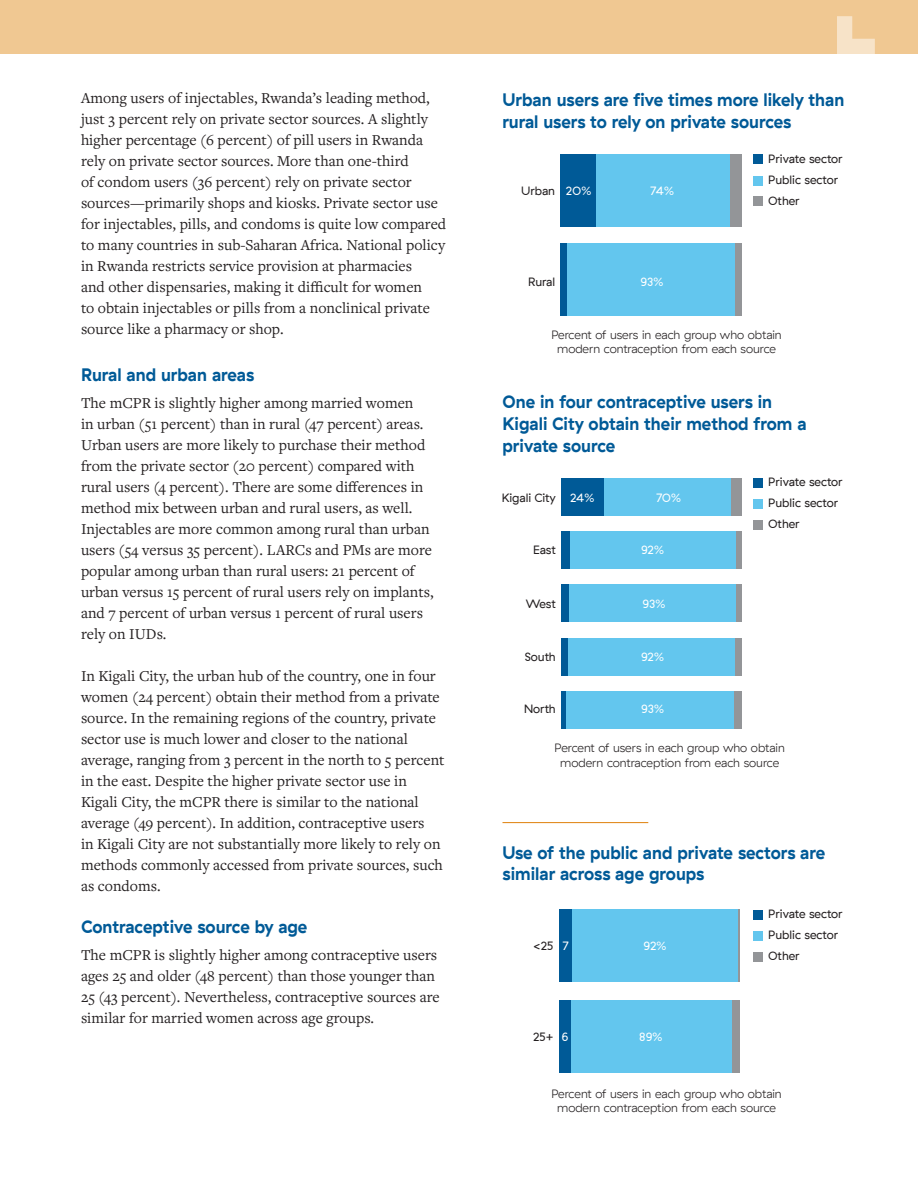
<style>
.page{position:relative;width:918px;height:1188px;background:#fff}
.page>*{position:absolute;margin:0;border:0;box-sizing:border-box;transform-origin:0 0}
.t1{font:700 18px/21.6px "GT Haptik";color:#005a97;scale:.95 1}
.t2{font:15.75px/21px "Freight Text Pro";color:#231f20}
.t3{font:300 12px "GT Haptik";color:#231f20}
.t4{font:12px "GT Haptik";color:#231f20}
.t5{font:12px "GT Haptik";letter-spacing:-.03em;color:#fff}
</style>
<div class="page">
<div style="left:0;top:0;width:918px;height:54px;background:#f0c892"></div>
<svg style="left:837px;top:16px;width:38px;height:38px"></svg>
<div style="left:561px;top:154px;width:36px;height:73px;background:#005a97"></div>
<div style="left:561px;top:243px;width:6px;height:73px;background:#005a97"></div>
<div style="left:597px;top:154px;width:133px;height:73px;background:#63c6ee"></div>
<div style="left:567px;top:243px;width:168px;height:73px;background:#63c6ee"></div>
<div style="left:730px;top:154px;width:11px;height:73px;background:#939598"></div>
<div style="left:735px;top:243px;width:6px;height:73px;background:#939598"></div>
<hr style="left:502px;top:822px;width:146px;height:1px;background:#e28e25">
<div style="left:754px;top:155px;width:9px;height:9px;background:#005a97"></div>
<div style="left:754px;top:176px;width:9px;height:9px;background:#63c6ee"></div>
<div style="left:754px;top:197px;width:9px;height:9px;background:#939598"></div>
<div style="left:559px;top:909px;width:13px;height:73px;background:#005a97"></div>
<div style="left:559px;top:1000px;width:12px;height:73px;background:#005a97"></div>
<div style="left:572px;top:909px;width:166px;height:73px;background:#63c6ee"></div>
<div style="left:571px;top:1000px;width:161px;height:73px;background:#63c6ee"></div>
<hr style="left:738px;top:909px;width:2px;height:73px;background:#939598">
<div style="left:732px;top:1000px;width:8px;height:73px;background:#939598"></div>
<div style="left:561px;top:691px;width:5px;height:38px;background:#005a97"></div>
<div style="left:561px;top:638px;width:7px;height:37px;background:#005a97"></div>
<div style="left:561px;top:584px;width:8px;height:38px;background:#005a97"></div>
<div style="left:562px;top:531px;width:9px;height:38px;background:#005a97"></div>
<div style="left:562px;top:478px;width:43px;height:38px;background:#005a97"></div>
<div style="left:566px;top:691px;width:168px;height:38px;background:#63c6ee"></div>
<div style="left:568px;top:638px;width:167px;height:37px;background:#63c6ee"></div>
<div style="left:569px;top:584px;width:167px;height:38px;background:#63c6ee"></div>
<div style="left:571px;top:531px;width:165px;height:38px;background:#63c6ee"></div>
<div style="left:605px;top:478px;width:126px;height:38px;background:#63c6ee"></div>
<div style="left:734px;top:691px;width:8px;height:38px;background:#939598"></div>
<div style="left:735px;top:638px;width:7px;height:37px;background:#939598"></div>
<div style="left:736px;top:584px;width:6px;height:38px;background:#939598"></div>
<div style="left:736px;top:531px;width:6px;height:38px;background:#939598"></div>
<div style="left:731px;top:478px;width:11px;height:38px;background:#939598"></div>
<div style="left:754px;top:478px;width:9px;height:10px;background:#005a97"></div>
<div style="left:754px;top:499px;width:9px;height:10px;background:#63c6ee"></div>
<div style="left:754px;top:520px;width:9px;height:10px;background:#939598"></div>
<div style="left:754px;top:910px;width:9px;height:9px;background:#005a97"></div>
<div style="left:754px;top:931px;width:9px;height:9px;background:#63c6ee"></div>
<div style="left:754px;top:952px;width:9px;height:9px;background:#939598"></div>
<p class="t2" style="left:81px;top:87px;width:367px">Among users of injectables, Rwanda’s leading method, just 3 percent rely on private sector sources. A slightly higher percentage (6 percent) of pill users in Rwanda rely on private sector sources. More than one-third<br>of condom users (36 percent) rely on private sector sources—primarily shops and kiosks. Private sector use for injectables, pills, and condoms is quite low compared to many countries in sub-Saharan Africa. National policy in Rwanda restricts service provision at pharmacies<br>and other dispensaries, making it difficult for women<br>to obtain injectables or pills from a nonclinical private source like a pharmacy or shop.</p>
<p class="t1" style="left:81px;top:364px;width:184px">Rural and urban areas</p>
<p class="t2" style="left:81px;top:392px;width:354px">The mCPR is slightly higher among married women<br>in urban (51 percent) than in rural (47 percent) areas.<br>Urban users are more likely to purchase their method from the private sector (20 percent) compared with rural users (4 percent). There are some differences in method mix between urban and rural users, as well.<br>Injectables are more common among rural than urban users (54 versus 35 percent). LARCs and PMs are more popular among urban than rural users: 21 percent of urban versus 15 percent of rural users rely on implants, and 7 percent of urban versus 1 percent of rural users rely on IUDs.</p>
<p class="t2" style="left:81px;top:665px;width:365px">In Kigali City, the urban hub of the country, one in four women (24 percent) obtain their method from a private source. In the remaining regions of the country, private sector use is much lower and closer to the national average, ranging from 3 percent in the north to 5 percent in the east. Despite the higher private sector use in Kigali City, the mCPR there is similar to the national average (49 percent). In addition, contraceptive users<br>in Kigali City are not substantially more likely to rely on methods commonly accessed from private sources, such as condoms.</p>
<p class="t1" style="left:81px;top:916px;width:240px">Contraceptive source by age</p>
<p class="t2" style="left:81px;top:944px;width:360px">The mCPR is slightly higher among contraceptive users ages 25 and older (48 percent) than those younger than 25 (43 percent). Nevertheless, contraceptive sources are similar for married women across age groups.</p>
<p class="t1" style="left:502px;top:89px;width:361px">Urban users are five times more likely than rural users to rely on private sources</p>
<p class="t4" style="left:521px;top:184px;width:35px">Urban</p>
<p class="t5" style="left:566px;top:184px;width:27px">20%</p>
<p class="t4" style="left:528px;top:275px;width:29px">Rural</p>
<p class="t5" style="left:650px;top:184px;width:25px">74%</p>
<p class="t5" style="left:640px;top:275px;width:24px">93%</p>
<p class="t4" style="left:768px;top:152px;width:76px">Private sector</p>
<p class="t4" style="left:768px;top:173px;width:71px">Public sector</p>
<p class="t4" style="left:768px;top:194px;width:33px">Other</p>
<p class="t3" style="left:552px;top:327px;width:232px">Percent of users in each group who obtain</p>
<p class="t3" style="left:557px;top:342px;width:220px">modern contraception from each source</p>
<p class="t1" style="left:502px;top:392px;width:285px">One in four contraceptive users in</p>
<p class="t1" style="left:502px;top:413px;width:322px">Kigali City obtain their method from a private source</p>
<p class="t4" style="left:502px;top:491px;width:55px">Kigali City</p>
<p class="t5" style="left:570px;top:491px;width:26px">24%</p>
<p class="t4" style="left:533px;top:543px;width:24px">East</p>
<p class="t5" style="left:656px;top:491px;width:27px">70%</p>
<p class="t5" style="left:641px;top:543px;width:24px">92%</p>
<p class="t4" style="left:526px;top:597px;width:31px">West</p>
<p class="t5" style="left:643px;top:597px;width:24px">93%</p>
<p class="t4" style="left:525px;top:650px;width:32px">South</p>
<p class="t5" style="left:641px;top:650px;width:24px">92%</p>
<p class="t4" style="left:524px;top:702px;width:33px">North</p>
<p class="t5" style="left:641px;top:702px;width:24px">93%</p>
<p class="t4" style="left:768px;top:475px;width:76px">Private sector</p>
<p class="t4" style="left:768px;top:496px;width:71px">Public sector</p>
<p class="t4" style="left:768px;top:517px;width:33px">Other</p>
<p class="t3" style="left:555px;top:741px;width:232px">Percent of users in each group who obtain</p>
<p class="t3" style="left:560px;top:756px;width:220px">modern contraception from each source</p>
<p class="t1" style="left:502px;top:842px;width:341px">Use of the public and private sectors are similar across age groups</p>
<p class="t4" style="left:533px;top:939px;width:22px">&lt;25</p>
<p class="t5" style="left:563px;top:939px;width:8px">7</p>
<p class="t5" style="left:644px;top:939px;width:24px">92%</p>
<p class="t4" style="left:533px;top:1030px;width:22px">25+</p>
<p class="t5" style="left:562px;top:1030px;width:9px">6</p>
<p class="t5" style="left:639px;top:1030px;width:25px">89%</p>
<p class="t4" style="left:768px;top:907px;width:76px">Private sector</p>
<p class="t4" style="left:768px;top:928px;width:71px">Public sector</p>
<p class="t4" style="left:768px;top:949px;width:33px">Other</p>
<p class="t3" style="left:552px;top:1087px;width:232px">Percent of users in each group who obtain</p>
<p class="t3" style="left:557px;top:1101px;width:220px">modern contraception from each source</p>
</div>
